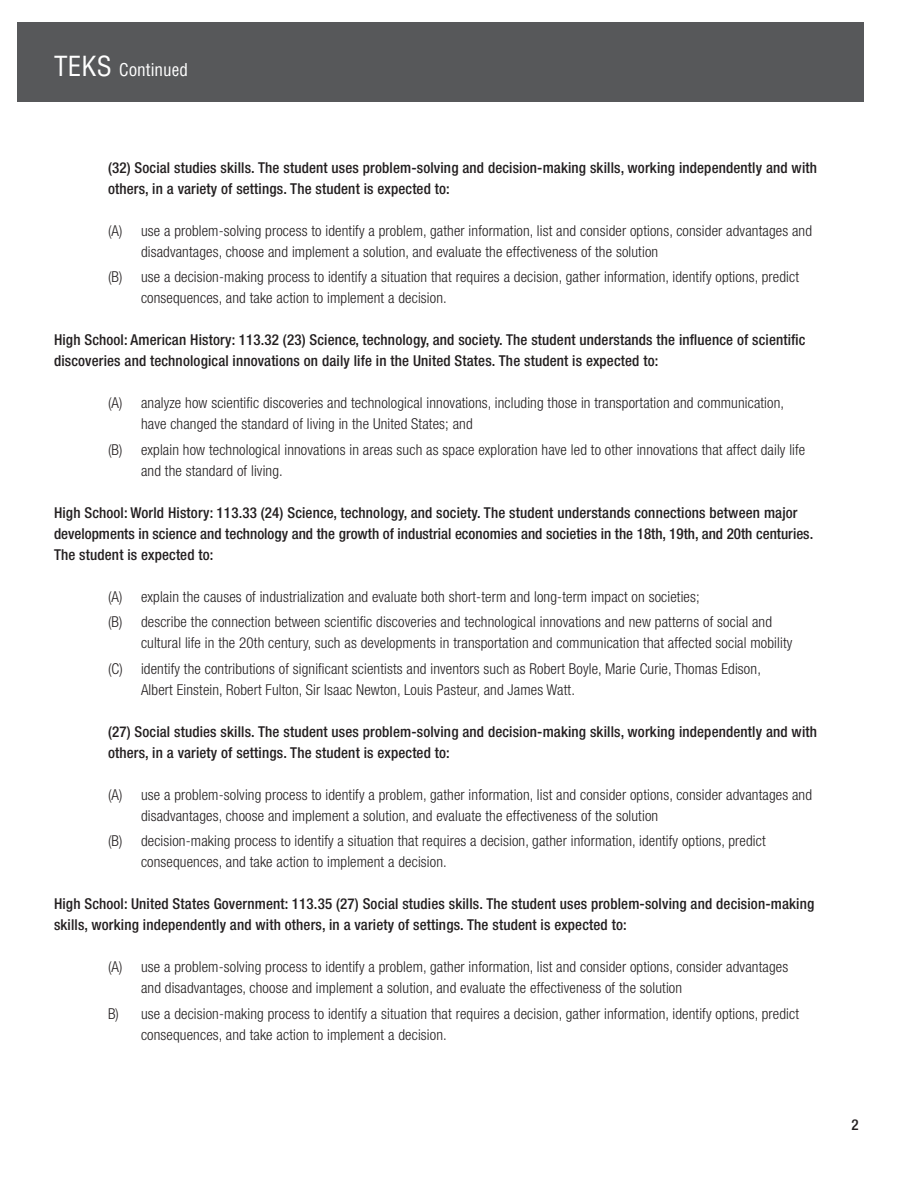
<style>
.page{position:relative;width:918px;height:1188px;background:#fff}
.page>*{position:absolute;margin:0;border:0;box-sizing:border-box;transform-origin:0 0}
.t1{font:condensed 17.25px "Helvetica";color:#fff}
.t2{font:300 condensed 15px/21px "Helvetica Neue LT Std";letter-spacing:.01em;color:#231f20}
.t3{font:500 condensed 15px/21px "Helvetica Neue LT Std";letter-spacing:.01em;color:#231f20}
.s1{font-size:27px}
</style>
<div class="page">
<div style="left:18px;top:22px;width:846px;height:79px;background:#57585a"></div>
<p class="t1" style="left:54px;top:59px;width:136px"><span class="s1">TEKS</span> Continued</p>
<p class="t3" style="left:108px;top:157px;width:711px">(32) Social studies skills. The student uses problem-solving and decision-making skills, working independently and with</p>
<p class="t3" style="left:108px;top:178px;width:343px">others, in a variety of settings. The student is expected to:</p>
<p class="t2" style="left:141px;top:220px;width:673px;text-indent:-33px">(A) use a problem-solving process to identify a problem, gather information, list and consider options, consider advantages and disadvantages, choose and implement a solution, and evaluate the effectiveness of the solution</p>
<p class="t2" style="left:141px;top:266px;width:660px;text-indent:-33px">(B) use a decision-making process to identify a situation that requires a decision, gather information, identify options, predict consequences, and take action to implement a decision.</p>
<p class="t3" style="left:54px;top:329px;width:753px">High School: American History: 113.32 (23) Science, technology, and society. The student understands the influence of scientific discoveries and technological innovations on daily life in the United States. The student is expected to:</p>
<p class="t2" style="left:141px;top:392px;width:645px;text-indent:-33px">(A) analyze how scientific discoveries and technological innovations, including those in transportation and communication, have changed the standard of living in the United States; and</p>
<p class="t2" style="left:141px;top:439px;width:666px;text-indent:-33px">(B) explain how technological innovations in areas such as space exploration have led to other innovations that affect daily life and the standard of living.</p>
<p class="t3" style="left:54px;top:502px;width:761px">High School: World History: 113.33 (24) Science, technology, and society. The student understands connections between major developments in science and technology and the growth of industrial economies and societies in the 18th, 19th, and 20th centuries.<br>The student is expected to:</p>
<p class="t2" style="left:108px;top:586px;width:593px">(A) explain the causes of industrialization and evaluate both short-term and long-term impact on societies;</p>
<p class="t2" style="left:141px;top:611px;width:653px;text-indent:-33px">(B) describe the connection between scientific discoveries and technological innovations and new patterns of social and cultural life in the 20th century, such as developments in transportation and communication that affected social mobility</p>
<p class="t2" style="left:141px;top:658px;width:621px;text-indent:-33px">(C) identify the contributions of significant scientists and inventors such as Robert Boyle, Marie Curie, Thomas Edison,<br>Albert Einstein, Robert Fulton, Sir Isaac Newton, Louis Pasteur, and James Watt.</p>
<p class="t3" style="left:108px;top:721px;width:711px">(27) Social studies skills. The student uses problem-solving and decision-making skills, working independently and with others, in a variety of settings. The student is expected to:</p>
<p class="t2" style="left:141px;top:784px;width:673px;text-indent:-33px">(A) use a problem-solving process to identify a problem, gather information, list and consider options, consider advantages and disadvantages, choose and implement a solution, and evaluate the effectiveness of the solution</p>
<p class="t2" style="left:141px;top:830px;width:626px;text-indent:-33px">(B) decision-making process to identify a situation that requires a decision, gather information, identify options, predict consequences, and take action to implement a decision.</p>
<p class="t3" style="left:54px;top:893px;width:762px">High School: United States Government: 113.35 (27) Social studies skills. The student uses problem-solving and decision-making skills, working independently and with others, in a variety of settings. The student is expected to:</p>
<p class="t2" style="left:141px;top:956px;width:649px;text-indent:-33px">(A) use a problem-solving process to identify a problem, gather information, list and consider options, consider advantages and disadvantages, choose and implement a solution, and evaluate the effectiveness of the solution</p>
<p class="t2" style="left:141px;top:1003px;width:660px;text-indent:-33px">B) use a decision-making process to identify a situation that requires a decision, gather information, identify options, predict consequences, and take action to implement a decision.</p>
<p class="t3" style="left:852px;top:1114px;width:9px">2</p>
</div>
